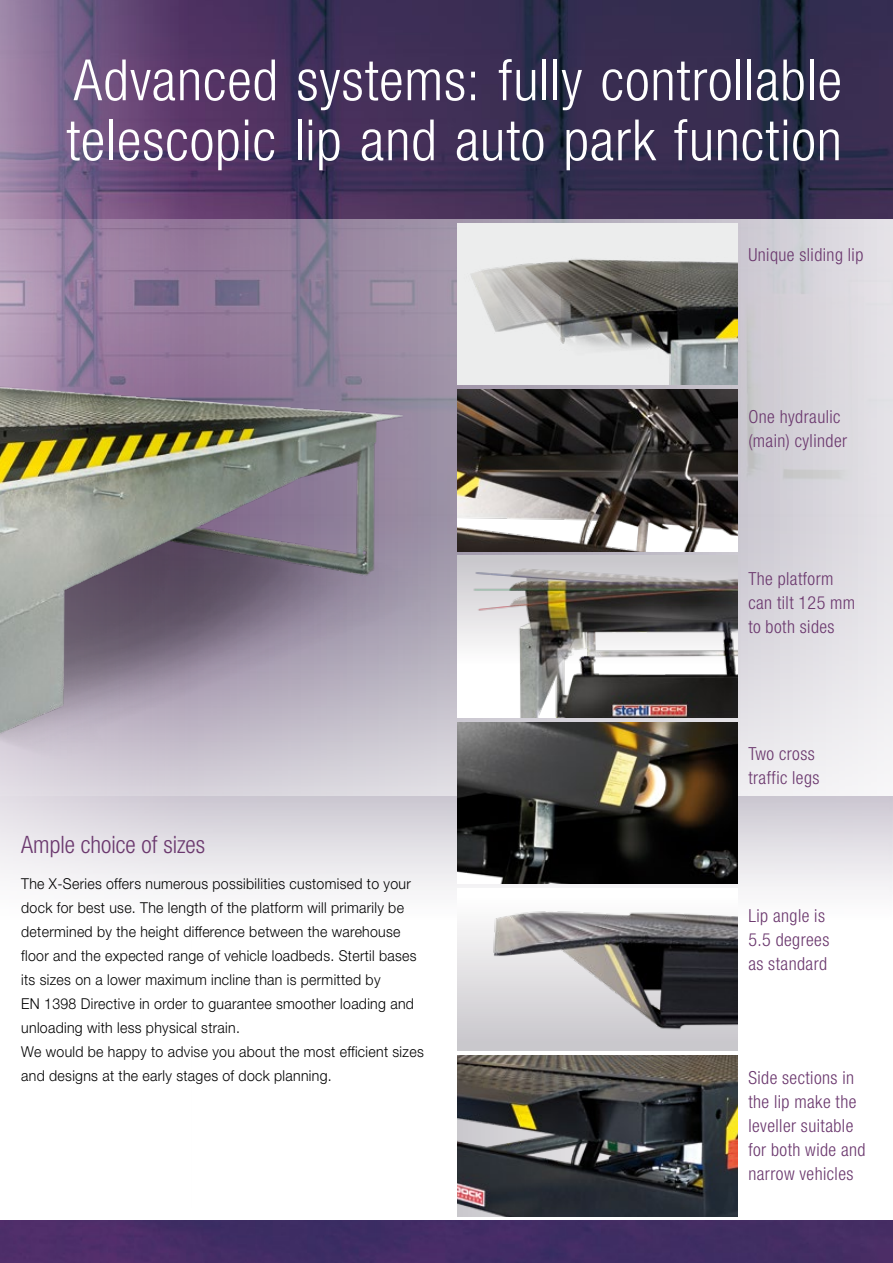
<style>
.page{position:relative;width:893px;height:1263px;background:#fff}
.page>*{position:absolute;margin:0;border:0;box-sizing:border-box;transform-origin:0 0}
.t1{font:300 condensed 57px/60px "Helvetica Neue LT Std";letter-spacing:.015em;color:#fff}
.t2{font:300 condensed 24px "Helvetica Neue LT Std";color:#6b386e}
.t3{font:300 condensed 18px/24px "Helvetica Neue LT Std";letter-spacing:.025em;color:#6b386e}
.t4{font:300 15px/24px "Helvetica Neue LT Std";letter-spacing:.02em;color:#000;scale:.94 1}
</style>
<div class="page">
<img style="left:508px;top:0;width:385px;height:219px">
<img style="left:0;top:0;width:508px;height:1051px">
<img style="left:0;top:1220px;width:893px;height:43px">
<img style="left:0;top:219px;width:893px;height:716px">
<img style="left:457px;top:223px;width:281px;height:162px">
<img style="left:457px;top:722px;width:281px;height:162px">
<img style="left:457px;top:390px;width:281px;height:161px">
<img style="left:457px;top:556px;width:281px;height:161px">
<img style="left:457px;top:1055px;width:281px;height:161px">
<img style="left:457px;top:889px;width:281px;height:161px">
<img style="left:0;top:219px;width:457px;height:577px">
<h1 class="t1" style="left:66px;top:50px;width:777px">Advanced systems: fully controllable telescopic lip and auto park function</h1>
<p class="t3" style="left:748px;top:243px;width:116px">Unique sliding lip</p>
<p class="t3" style="left:748px;top:405px;width:100px">One hydraulic (main) cylinder</p>
<p class="t3" style="left:748px;top:567px;width:108px">The platform can tilt 125 mm to both sides</p>
<h2 class="t2" style="left:21px;top:831px;width:185px">Ample choice of sizes</h2>
<p class="t4" style="left:21px;top:871px;width:430px">The X-Series offers numerous possibilities customised to your dock for best use. The length of the platform will primarily be determined by the height difference between the warehouse floor and the expected range of vehicle loadbeds. Stertil bases its sizes on a lower maximum incline than is permitted by<br>EN 1398 Directive in order to guarantee smoother loading and unloading with less physical strain.<br>We would be happy to advise you about the most efficient sizes and designs at the early stages of dock planning.</p>
<p class="t3" style="left:748px;top:742px;width:73px">Two cross traffic legs</p>
<p class="t3" style="left:748px;top:904px;width:82px">Lip angle is<br>5.5 degrees as standard</p>
<p class="t3" style="left:748px;top:1066px;width:119px">Side sections in the lip make the leveller suitable for both wide and narrow vehicles</p>
</div>
